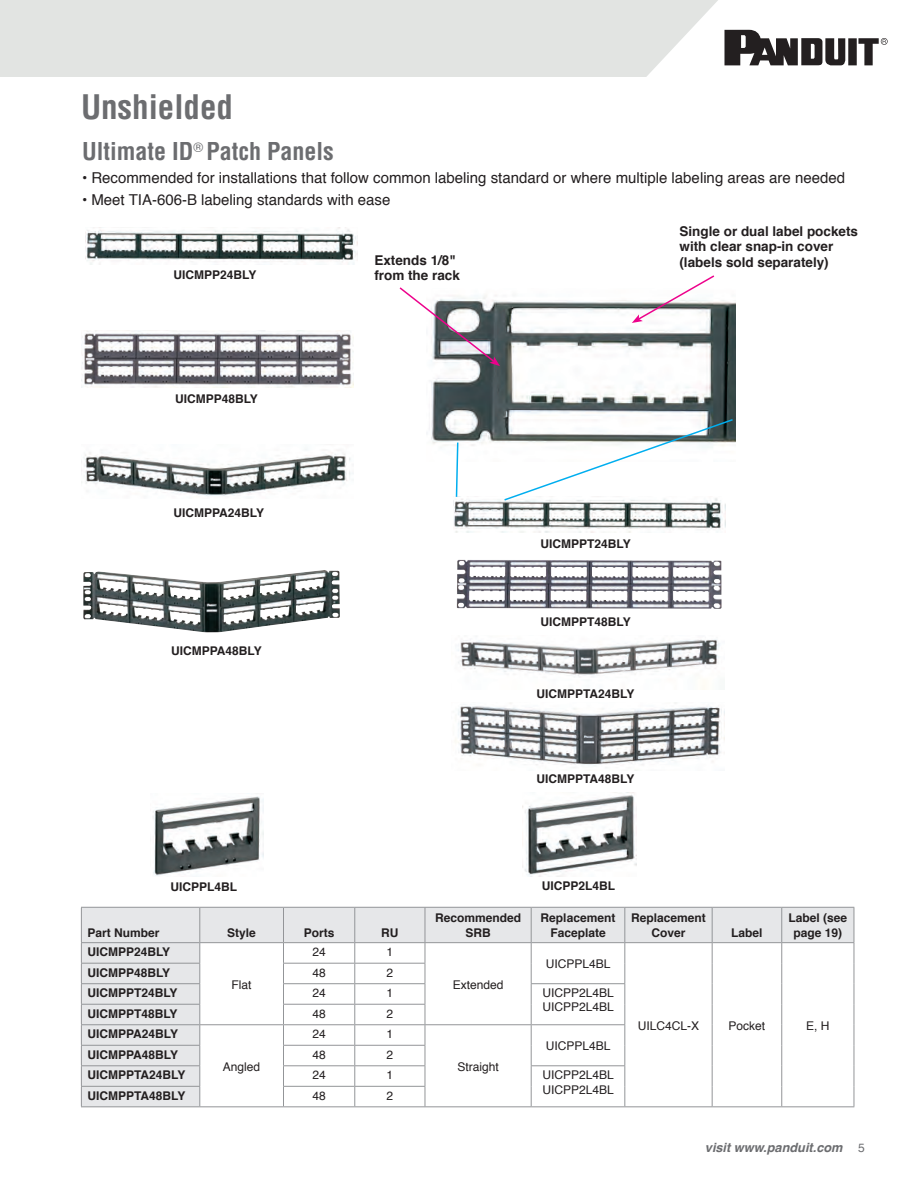
<style>
.page{position:relative;width:918px;height:1188px;background:#fff}
.page>*{position:absolute;margin:0;border:0;box-sizing:border-box;transform-origin:0 0}
.t1{font:700 condensed 33px "Helvetica";color:#6c6d70}
.t2{font:700 condensed 24px "Helvetica";color:#6c6d70}
.t3{font:15px "Helvetica";color:#231f20}
.t4{font:700 13.5px/15.6px "Helvetica";color:#231f20}
.t5{font:italic 700 12.75px "Helvetica";color:#6c6d70}
.t6{font:700 12px/14.4px "Helvetica";color:#231f20;text-align:center}
.t7{font:12px "Helvetica";color:#231f20}
.t8{font:12px "Helvetica";color:#6c6d70}
</style>
<div class="page">
<div style="left:0;top:0;width:918px;height:77px;background:#e2e4e2"></div>
<svg style="left:647px;top:0;width:271px;height:77px;background:#d7d7d6"></svg>
<img style="left:85px;top:228px;width:272px;height:37px">
<img style="left:81px;top:331px;width:273px;height:56px">
<img style="left:83px;top:570px;width:257px;height:62px">
<img style="left:153px;top:796px;width:111px;height:80px">
<img style="left:81px;top:449px;width:272px;height:47px">
<svg style="left:82px;top:907px;width:772px;height:200px"></svg>
<hr style="left:81px;top:907px;width:119px;height:1px;background:#939598">
<hr style="left:81px;top:908px;width:1px;height:34px;background:#939598">
<hr style="left:200px;top:907px;width:83px;height:1px;background:#939598">
<hr style="left:199px;top:908px;width:1px;height:34px;background:#939598">
<hr style="left:284px;top:907px;width:71px;height:1px;background:#939598">
<hr style="left:283px;top:908px;width:1px;height:34px;background:#939598">
<hr style="left:355px;top:907px;width:70px;height:1px;background:#939598">
<hr style="left:354px;top:908px;width:1px;height:34px;background:#939598">
<hr style="left:425px;top:907px;width:106px;height:1px;background:#939598">
<hr style="left:425px;top:908px;width:1px;height:34px;background:#939598">
<hr style="left:531px;top:907px;width:94px;height:1px;background:#939598">
<hr style="left:531px;top:908px;width:1px;height:34px;background:#939598">
<hr style="left:625px;top:907px;width:87px;height:1px;background:#939598">
<hr style="left:624px;top:908px;width:1px;height:34px;background:#939598">
<hr style="left:712px;top:907px;width:70px;height:1px;background:#939598">
<hr style="left:712px;top:908px;width:1px;height:34px;background:#939598">
<hr style="left:782px;top:907px;width:72px;height:1px;background:#939598">
<hr style="left:781px;top:908px;width:1px;height:34px;background:#939598">
<hr style="left:854px;top:908px;width:1px;height:34px;background:#939598">
<hr style="left:81px;top:942px;width:119px;height:1px;background:#939598">
<hr style="left:200px;top:942px;width:83px;height:1px;background:#939598">
<hr style="left:284px;top:942px;width:71px;height:1px;background:#939598">
<hr style="left:355px;top:942px;width:70px;height:1px;background:#939598">
<hr style="left:425px;top:942px;width:106px;height:1px;background:#939598">
<hr style="left:531px;top:942px;width:94px;height:1px;background:#939598">
<hr style="left:625px;top:942px;width:87px;height:1px;background:#939598">
<hr style="left:712px;top:942px;width:70px;height:1px;background:#939598">
<hr style="left:782px;top:942px;width:72px;height:1px;background:#939598">
<hr style="left:81px;top:963px;width:119px;height:1px;background:#939598">
<hr style="left:283px;top:963px;width:72px;height:1px;background:#939598">
<hr style="left:355px;top:963px;width:70px;height:1px;background:#939598">
<hr style="left:81px;top:983px;width:119px;height:1px;background:#939598">
<hr style="left:283px;top:983px;width:72px;height:1px;background:#939598">
<hr style="left:355px;top:983px;width:70px;height:1px;background:#939598">
<hr style="left:531px;top:983px;width:94px;height:1px;background:#939598">
<hr style="left:81px;top:1004px;width:119px;height:1px;background:#939598">
<hr style="left:283px;top:1004px;width:72px;height:1px;background:#939598">
<hr style="left:355px;top:1004px;width:70px;height:1px;background:#939598">
<hr style="left:81px;top:1024px;width:119px;height:1px;background:#939598">
<hr style="left:200px;top:1024px;width:83px;height:1px;background:#939598">
<hr style="left:284px;top:1024px;width:71px;height:1px;background:#939598">
<hr style="left:355px;top:1024px;width:70px;height:1px;background:#939598">
<hr style="left:425px;top:1024px;width:106px;height:1px;background:#939598">
<hr style="left:531px;top:1024px;width:94px;height:1px;background:#939598">
<hr style="left:81px;top:1065px;width:119px;height:1px;background:#939598">
<hr style="left:283px;top:1065px;width:72px;height:1px;background:#939598">
<hr style="left:355px;top:1065px;width:70px;height:1px;background:#939598">
<svg style="left:712px;top:943px;width:1px;height:163px"></svg>
<svg style="left:781px;top:943px;width:1px;height:163px"></svg>
<svg style="left:854px;top:943px;width:1px;height:163px"></svg>
<hr style="left:81px;top:1045px;width:119px;height:1px;background:#939598">
<svg style="left:81px;top:943px;width:1px;height:163px"></svg>
<svg style="left:199px;top:943px;width:1px;height:163px"></svg>
<hr style="left:283px;top:1045px;width:72px;height:1px;background:#939598">
<svg style="left:283px;top:943px;width:1px;height:163px"></svg>
<hr style="left:355px;top:1045px;width:70px;height:1px;background:#939598">
<svg style="left:354px;top:943px;width:1px;height:163px"></svg>
<svg style="left:425px;top:943px;width:1px;height:163px"></svg>
<hr style="left:531px;top:1065px;width:94px;height:1px;background:#939598">
<hr style="left:81px;top:1086px;width:119px;height:1px;background:#939598">
<hr style="left:283px;top:1086px;width:72px;height:1px;background:#939598">
<hr style="left:355px;top:1086px;width:70px;height:1px;background:#939598">
<svg style="left:531px;top:943px;width:1px;height:163px"></svg>
<svg style="left:624px;top:943px;width:1px;height:163px"></svg>
<hr style="left:81px;top:1106px;width:119px;height:1px;background:#939598">
<hr style="left:200px;top:1106px;width:83px;height:1px;background:#939598">
<hr style="left:284px;top:1106px;width:71px;height:1px;background:#939598">
<hr style="left:355px;top:1106px;width:70px;height:1px;background:#939598">
<hr style="left:425px;top:1106px;width:106px;height:1px;background:#939598">
<hr style="left:531px;top:1106px;width:94px;height:1px;background:#939598">
<hr style="left:625px;top:1106px;width:87px;height:1px;background:#939598">
<hr style="left:712px;top:1106px;width:70px;height:1px;background:#939598">
<hr style="left:782px;top:1106px;width:72px;height:1px;background:#939598">
<img style="left:453px;top:496px;width:272px;height:37px">
<img style="left:458px;top:639px;width:262px;height:50px">
<img style="left:525px;top:792px;width:111px;height:84px">
<img style="left:429px;top:300px;width:306px;height:146px">
<svg style="left:632px;top:275px;width:84px;height:48px"></svg>
<svg style="left:399px;top:287px;width:101px;height:79px"></svg>
<svg style="left:455px;top:441px;width:4px;height:57px"></svg>
<svg style="left:503px;top:418px;width:231px;height:84px"></svg>
<img style="left:457px;top:560px;width:265px;height:49px">
<img style="left:455px;top:702px;width:269px;height:64px">
<p class="t1" style="left:81px;top:86px;width:154px">Unshielded</p>
<p class="t2" style="left:82px;top:137px;width:253px">Ultimate ID<sup>®</sup> Patch Panels</p>
<p class="t3" style="left:82px;top:166px;width:765px">• Recommended for installations that follow common labeling standard or where multiple labeling areas are needed</p>
<p class="t3" style="left:82px;top:188px;width:310px">• Meet TIA-606-B labeling standards with ease</p>
<p class="t6" style="left:173px;top:267px;width:84px">UICMPP24BLY</p>
<p class="t4" style="left:374px;top:253px;width:87px;line-height:15px">Extends 1/8" from the rack</p>
<p class="t4" style="left:680px;top:224px;width:180px">Single or dual label pockets with clear snap-in cover (labels sold separately)</p>
<p class="t6" style="left:175px;top:392px;width:84px">UICMPP48BLY</p>
<p class="t6" style="left:173px;top:506px;width:92px">UICMPPA24BLY</p>
<p class="t6" style="left:171px;top:644px;width:92px">UICMPPA48BLY</p>
<p class="t6" style="left:541px;top:537px;width:92px">UICMPPT24BLY</p>
<p class="t6" style="left:541px;top:615px;width:92px">UICMPPT48BLY</p>
<p class="t6" style="left:537px;top:687px;width:100px">UICMPPTA24BLY</p>
<p class="t6" style="left:537px;top:772px;width:100px">UICMPPTA48BLY</p>
<p class="t6" style="left:170px;top:880px;width:68px">UICPPL4BL</p>
<p class="t6" style="left:87px;top:925px;width:74px">Part Number</p>
<p class="t6" style="left:227px;top:925px;width:30px">Style</p>
<p class="t6" style="left:304px;top:925px;width:32px">Ports</p>
<p class="t6" style="left:381px;top:925px;width:19px">RU</p>
<p class="t6" style="left:87px;top:945px;width:84px">UICMPP24BLY</p>
<p class="t7" style="left:312px;top:943px;width:15px">24</p>
<p class="t7" style="left:387px;top:943px;width:8px">1</p>
<p class="t6" style="left:435px;top:911px;width:88px">Recommended</p>
<p class="t6" style="left:465px;top:925px;width:27px">SRB</p>
<p class="t6" style="left:542px;top:878px;width:75px">UICPP2L4BL</p>
<p class="t6" style="left:541px;top:911px;width:76px">Replacement<br>Faceplate</p>
<p class="t6" style="left:631px;top:911px;width:76px">Replacement<br>Cover</p>
<p class="t6" style="left:731px;top:925px;width:33px">Label</p>
<p class="t6" style="left:789px;top:911px;width:60px">Label (see page 19)</p>
<p class="t7" style="left:546px;top:955px;width:66px">UICPPL4BL</p>
<p class="t6" style="left:87px;top:965px;width:84px">UICMPP48BLY</p>
<p class="t7" style="left:312px;top:963px;width:15px">48</p>
<p class="t7" style="left:387px;top:963px;width:8px">2</p>
<p class="t6" style="left:87px;top:986px;width:92px">UICMPPT24BLY</p>
<p class="t7" style="left:312px;top:984px;width:15px">24</p>
<p class="t7" style="left:387px;top:984px;width:8px">1</p>
<p class="t7" style="left:543px;top:984px;width:73px">UICPP2L4BL</p>
<p class="t7" style="left:543px;top:998px;width:73px">UICPP2L4BL</p>
<p class="t6" style="left:87px;top:1006px;width:92px">UICMPPT48BLY</p>
<p class="t7" style="left:312px;top:1004px;width:15px">48</p>
<p class="t7" style="left:387px;top:1004px;width:8px">2</p>
<p class="t6" style="left:87px;top:1027px;width:92px">UICMPPA24BLY</p>
<p class="t7" style="left:223px;top:1057px;width:39px">Angled</p>
<p class="t7" style="left:453px;top:975px;width:52px">Extended</p>
<p class="t7" style="left:232px;top:975px;width:22px">Flat</p>
<p class="t7" style="left:312px;top:1025px;width:15px">24</p>
<p class="t7" style="left:387px;top:1025px;width:8px">1</p>
<p class="t7" style="left:546px;top:1037px;width:66px">UICPPL4BL</p>
<p class="t6" style="left:87px;top:1047px;width:92px">UICMPPA48BLY</p>
<p class="t7" style="left:312px;top:1045px;width:15px">48</p>
<p class="t7" style="left:387px;top:1045px;width:8px">2</p>
<p class="t6" style="left:87px;top:1068px;width:100px">UICMPPTA24BLY</p>
<p class="t7" style="left:312px;top:1066px;width:15px">24</p>
<p class="t7" style="left:387px;top:1066px;width:8px">1</p>
<p class="t7" style="left:543px;top:1066px;width:73px">UICPP2L4BL</p>
<p class="t7" style="left:543px;top:1080px;width:73px">UICPP2L4BL</p>
<p class="t6" style="left:87px;top:1088px;width:100px">UICMPPTA48BLY</p>
<p class="t7" style="left:312px;top:1086px;width:15px">48</p>
<p class="t7" style="left:387px;top:1086px;width:8px">2</p>
<p class="t7" style="left:457px;top:1057px;width:43px">Straight</p>
<p class="t7" style="left:638px;top:1016px;width:63px">UILC4CL-X</p>
<p class="t7" style="left:729px;top:1016px;width:38px">Pocket</p>
<p class="t7" style="left:806px;top:1016px;width:25px">E, H</p>
<p class="t5" style="left:705px;top:1137px;width:139px">visit www.panduit.com</p>
<p class="t8" style="left:858px;top:1138px;width:8px">5</p>
</div>
